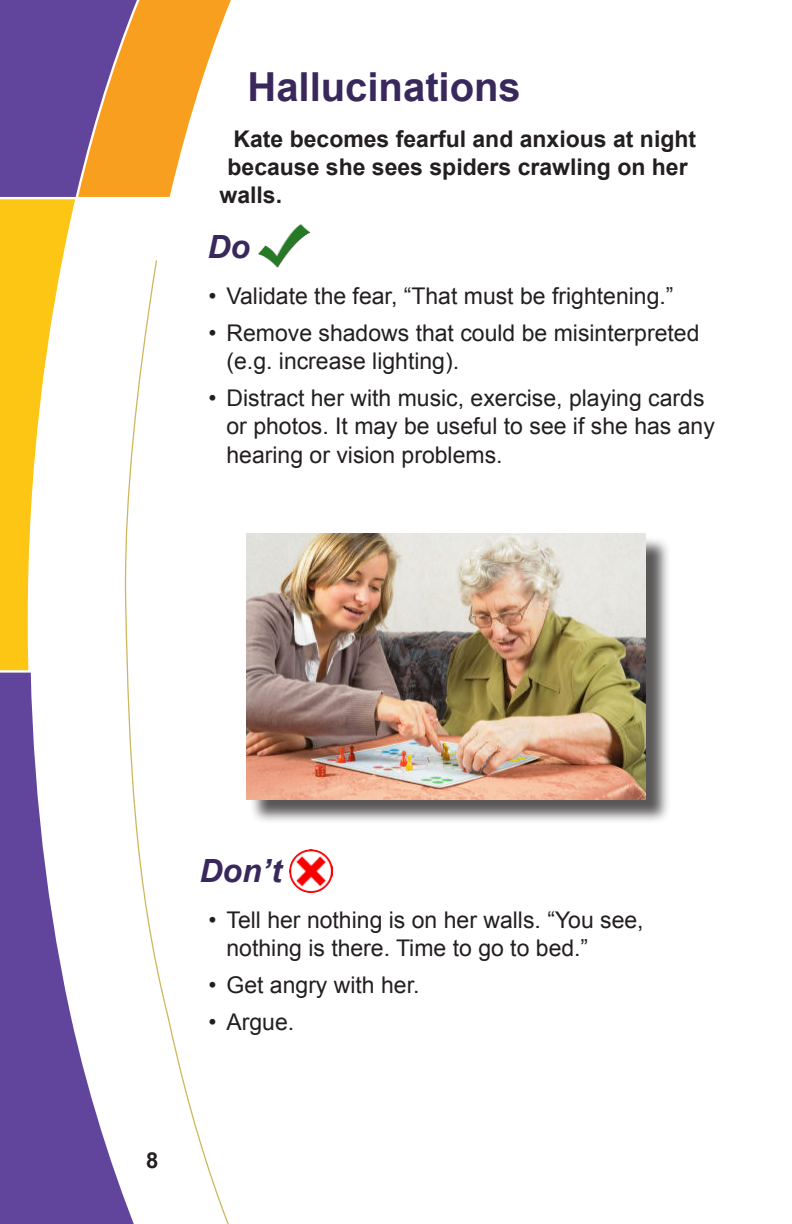
<style>
.page{position:relative;width:792px;height:1224px;background:#fff}
.page>*{position:absolute;margin:0;border:0;box-sizing:border-box;transform-origin:0 0}
.t1{font:700 40px "Arial";color:#39285c}
.t2{font:italic 700 32px "Arial";color:#39285c}
.t3{font:23px/28px "Arial";color:#231f20}
.t4{font:700 23px "Arial";color:#231f20}
.t5{font:700 22px "Arial";color:#231f20}
</style>
<div class="page">
<div style="left:0;top:673px;width:30px;height:551px;background:#61449b"></div>
<svg style="left:0;top:0;width:231px;height:670px;background:#c69462"></svg>
<svg style="left:30px;top:199px;width:303px;height:1025px"></svg>
<svg style="left:125px;top:260px;width:120px;height:964px"></svg>
<img style="left:259px;top:225px;width:52px;height:45px">
<img style="left:290px;top:849px;width:42px;height:43px">
<div style="left:249px;top:536px;width:422px;height:288px;background:#231f20;opacity:.75"></div>
<img style="left:246px;top:533px;width:400px;height:266px">
<h1 class="t1" style="left:248px;top:72px;width:275px">Hallucinations</h1>
<p class="t4" style="left:234px;top:130px;width:464px">Kate becomes fearful and anxious at night</p>
<p class="t4" style="left:228px;top:158px;width:462px">because she sees spiders crawling on her</p>
<p class="t4" style="left:220px;top:186px;width:64px">walls.</p>
<h2 class="t2" style="left:208px;top:235px;width:44px">Do</h2>
<p class="t3" style="left:208px;top:282px;width:467px">• Validate the fear, “That must be frightening.”</p>
<p class="t3" style="left:226px;top:319px;width:474px;text-indent:-18px">• Remove shadows that could be misinterpreted (e.g. increase lighting).</p>
<p class="t3" style="left:226px;top:384px;width:490px;text-indent:-18px">• Distract her with music, exercise, playing cards or photos. It may be useful to see if she has any hearing or vision problems.</p>
<h2 class="t2" style="left:200px;top:859px;width:84px">Don’t</h2>
<p class="t3" style="left:226px;top:906px;width:419px;text-indent:-18px">• Tell her nothing is on her walls. “You see, nothing is there. Time to go to bed.”</p>
<p class="t3" style="left:208px;top:971px;width:213px">• Get angry with her.</p>
<p class="t3" style="left:208px;top:1008px;width:87px">• Argue.</p>
<p class="t5" style="left:146px;top:1152px;width:14px">8</p>
</div>
